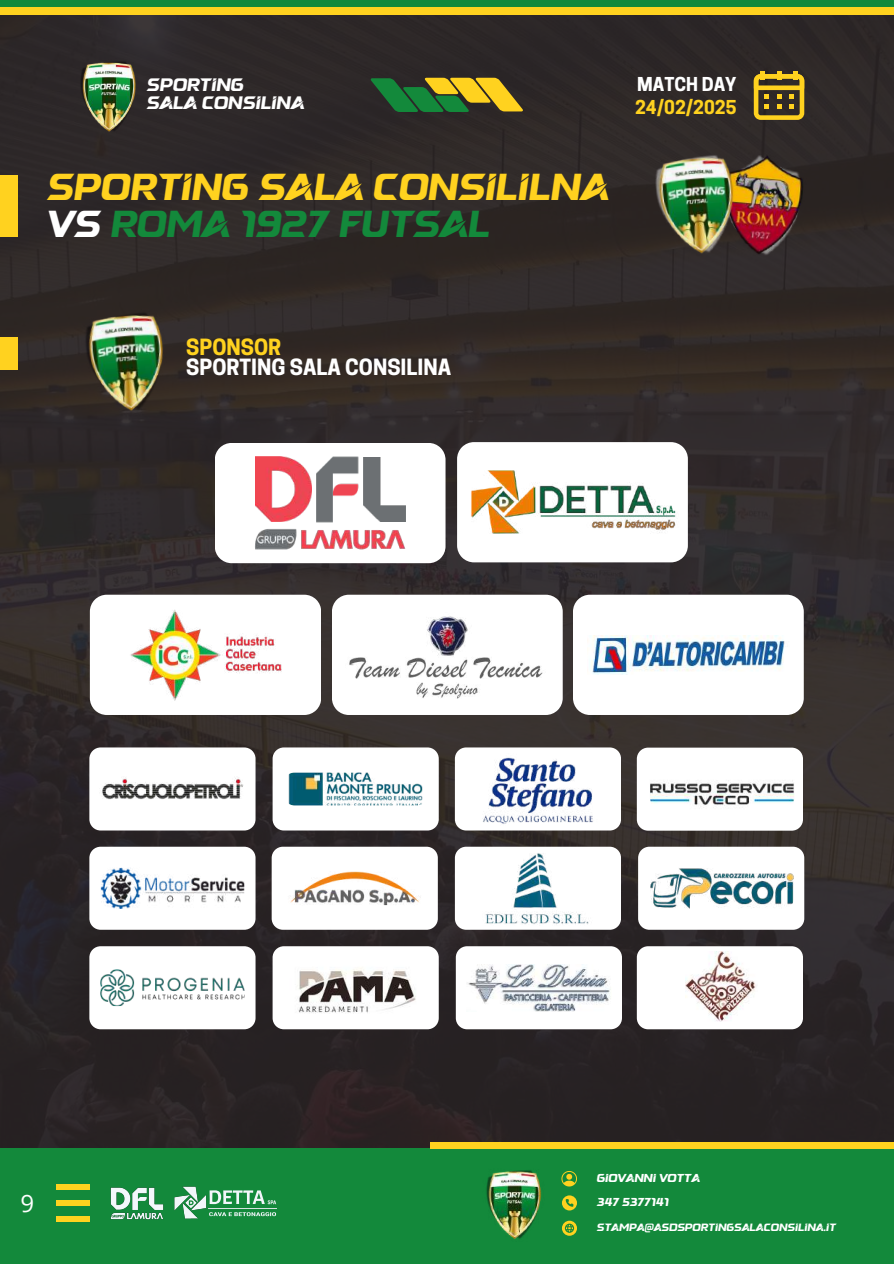
<style>
.page{position:relative;width:894px;height:1264px;background:#fff}
.page>*{position:absolute;margin:0;border:0;box-sizing:border-box;transform-origin:0 0}
.t1{font:37.5px/37.2px "Semakin";color:#ffd21f}
.t2{font:24px "Open Sans";color:#fff}
.t3{font:700 21px "Cooper Hewitt";color:#fff}
.t4{font:700 21px "Cooper Hewitt";color:#ffd21f}
.t5{font:18px/18px "Semakin";color:#fff}
.t6{font:700 18px "Cooper Hewitt";color:#ffd21f}
.t7{font:700 18px "Cooper Hewitt";color:#fff}
.t8{font:11.55px/24.2px "Semakin";color:#fff}
.t9{font:10.5px "Semakin";color:#fff}
.s1{color:#fff}
.s2{color:#13893b}
</style>
<div class="page">
<img style="left:0;top:15px;width:893px;height:1133px">
<div style="left:0;top:1148px;width:893px;height:115px;background:#13893b"></div>
<svg style="left:562px;top:1195px;width:14px;height:14px"></svg>
<svg style="left:562px;top:1220px;width:14px;height:15px"></svg>
<svg style="left:561px;top:1171px;width:16px;height:15px"></svg>
<img style="left:486px;top:1170px;width:56px;height:70px">
<svg style="left:216px;top:1215px;width:60px;height:1px"></svg>
<svg style="left:216px;top:1190px;width:48px;height:10px"></svg>
<img style="left:216px;top:1200px;width:61px;height:15px">
<img style="left:174px;top:1186px;width:42px;height:33px">
<img style="left:179px;top:1191px;width:20px;height:23px">
<img style="left:110px;top:1187px;width:53px;height:32px">
<img style="left:77px;top:301px;width:100px;height:118px">
<div style="left:0;top:338px;width:17px;height:32px;background:#ffd21f"></div>
<svg style="left:573px;top:594px;width:230px;height:121px"></svg>
<svg style="left:332px;top:594px;width:230px;height:121px"></svg>
<svg style="left:215px;top:443px;width:230px;height:120px"></svg>
<svg style="left:457px;top:442px;width:230px;height:120px"></svg>
<svg style="left:90px;top:594px;width:231px;height:121px"></svg>
<img style="left:463px;top:464px;width:218px;height:76px">
<img style="left:253px;top:528px;width:154px;height:22px">
<img style="left:255px;top:457px;width:56px;height:64px">
<img style="left:315px;top:455px;width:45px;height:68px">
<img style="left:363px;top:457px;width:42px;height:64px">
<img style="left:425px;top:612px;width:46px;height:33px">
<img style="left:345px;top:645px;width:204px;height:33px">
<img style="left:411px;top:682px;width:72px;height:17px">
<img style="left:125px;top:604px;width:161px;height:101px">
<img style="left:587px;top:636px;width:202px;height:38px">
<div style="left:89px;top:946px;width:166px;height:83px;background:#fff;border-radius:11px"></div>
<div style="left:272px;top:946px;width:166px;height:83px;background:#fff;border-radius:11px"></div>
<div style="left:455px;top:946px;width:166px;height:83px;background:#fff;border-radius:11px"></div>
<div style="left:271px;top:846px;width:166px;height:83px;background:#fff;border-radius:11px"></div>
<div style="left:455px;top:846px;width:166px;height:83px;background:#fff;border-radius:11px"></div>
<div style="left:638px;top:846px;width:166px;height:83px;background:#fff;border-radius:11px"></div>
<div style="left:89px;top:846px;width:166px;height:83px;background:#fff;border-radius:11px"></div>
<div style="left:455px;top:747px;width:166px;height:83px;background:#fff;border-radius:11px"></div>
<div style="left:89px;top:747px;width:166px;height:83px;background:#fff;border-radius:11px"></div>
<div style="left:272px;top:747px;width:166px;height:83px;background:#fff;border-radius:11px"></div>
<img style="left:465px;top:752px;width:144px;height:73px;border-radius:11px">
<img style="left:99px;top:776px;width:147px;height:26px;border-radius:11px">
<img style="left:283px;top:772px;width:144px;height:33px;border-radius:11px">
<img style="left:100px;top:867px;width:144px;height:42px;border-radius:11px">
<img style="left:649px;top:867px;width:144px;height:41px;border-radius:11px">
<img style="left:465px;top:850px;width:144px;height:75px;border-radius:11px">
<img style="left:282px;top:871px;width:144px;height:34px;border-radius:11px">
<img style="left:100px;top:969px;width:144px;height:37px;border-radius:11px">
<div style="left:636px;top:747px;width:166px;height:83px;background:#fff;border-radius:11px"></div>
<img style="left:649px;top:768px;width:144px;height:41px;border-radius:11px">
<div style="left:636px;top:946px;width:166px;height:83px;background:#fff;border-radius:11px"></div>
<img style="left:467px;top:964px;width:144px;height:47px">
<img style="left:298px;top:968px;width:118px;height:45px">
<img style="left:685px;top:951px;width:71px;height:70px">
<div style="left:56px;top:1216px;width:34px;height:5px;background:#ffd21f"></div>
<div style="left:56px;top:1200px;width:34px;height:5px;background:#ffd21f"></div>
<div style="left:56px;top:1184px;width:34px;height:5px;background:#ffd21f"></div>
<div style="left:429px;top:1142px;width:464px;height:6px;background:#ffd21f"></div>
<div style="left:0;top:0;width:893px;height:15px;background:#ffd21f"></div>
<div style="left:0;top:0;width:893px;height:7px;background:#13893b"></div>
<svg style="left:370px;top:78px;width:153px;height:34px;background:#687e2a"></svg>
<div style="left:0;top:175px;width:17px;height:61px;background:#ffd21f"></div>
<img style="left:692px;top:136px;width:140px;height:140px">
<img style="left:647px;top:143px;width:100px;height:119px">
<img style="left:76px;top:54px;width:66px;height:81px">
<div style="left:760px;top:72px;width:5px;height:8px;background:#ffd21f"></div>
<div style="left:776px;top:72px;width:5px;height:8px;background:#ffd21f"></div>
<div style="left:792px;top:72px;width:5px;height:8px;background:#ffd21f"></div>
<svg style="left:753px;top:74px;width:51px;height:46px;background:#927a23"></svg>
<p class="t5" style="left:146px;top:77px;width:159px">SPORTING<br>SALA CONSILINA</p>
<p class="t7" style="left:637px;top:77px;width:101px">MATCH DAY</p>
<p class="t6" style="left:635px;top:101px;width:103px">24/02/2025</p>
<p class="t1" style="left:46px;top:172px;width:563px">SPORTING SALA CONSILILNA<br><span class="s1">VS</span> <span class="s2">ROMA 1927 FUTSAL</span></p>
<p class="t4" style="left:186px;top:339px;width:96px">SPONSOR</p>
<p class="t3" style="left:186px;top:359px;width:266px">SPORTING SALA CONSILINA</p>
<p class="t2" style="left:20px;top:1186px;width:15px">9</p>
<p class="t8" style="left:596px;top:1166px;width:105px">GIOVANNI VOTTA<br>347 5377141</p>
<p class="t9" style="left:596px;top:1223px;width:240px">STAMPA@ASDSPORTINGSALACONSILINA.IT</p>
</div>
